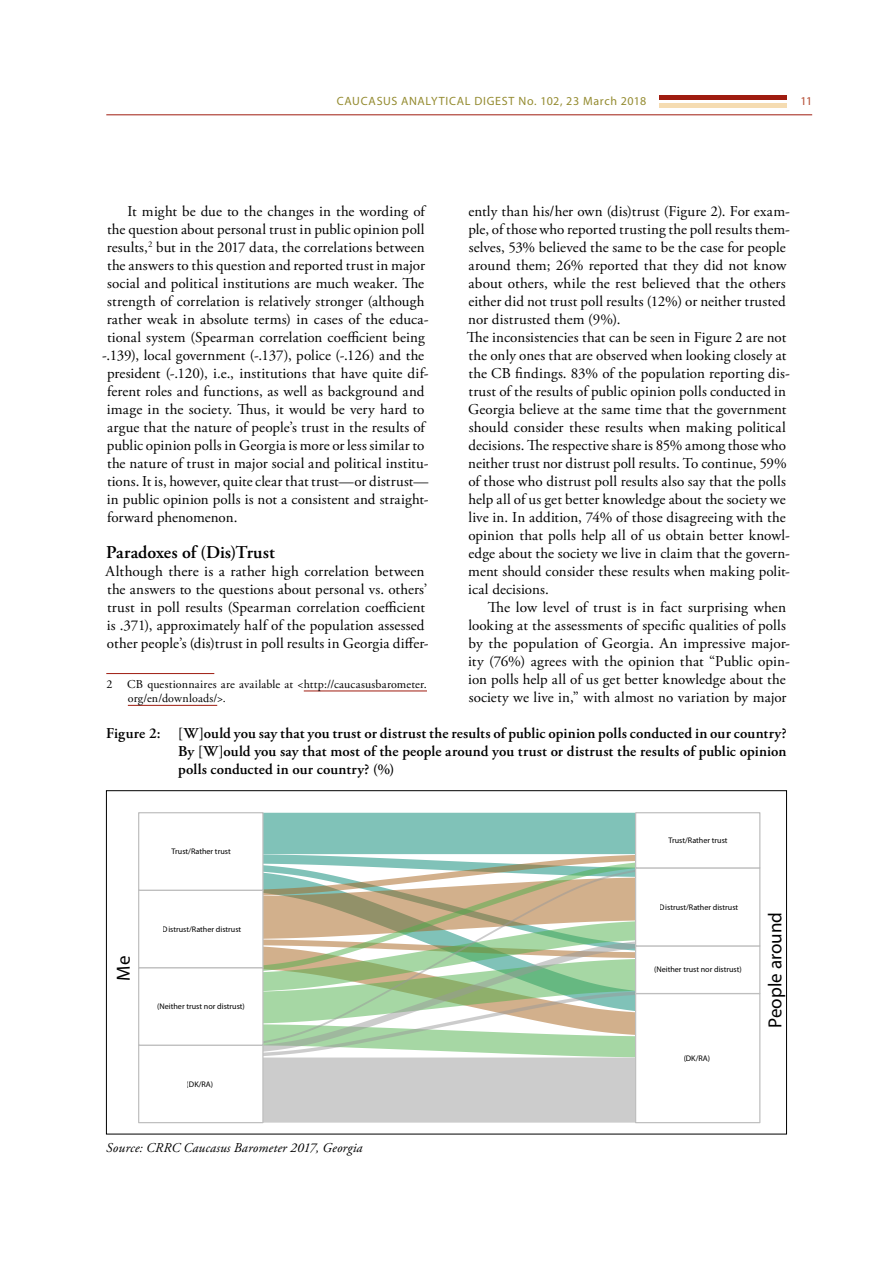
<style>
.page{position:relative;width:893px;height:1263px;background:#fff}
.page>*{position:absolute;margin:0;border:0;box-sizing:border-box;transform-origin:0 0}
.t1{font:19.05px "Myriad Pro";color:#000}
.t2{font:600 18px "Adobe Garamond Pro";color:#000}
.t3{font:15px/18px "Adobe Garamond Pro";letter-spacing:.01em;color:#000}
.t4{font:600 15px/18px "Adobe Garamond Pro";letter-spacing:.005em;color:#000;text-align:justify}
.t5{font:italic 13.5px "Adobe Garamond Pro";letter-spacing:.015em;color:#000}
.t6{font:12px/14.4px "Adobe Garamond Pro";letter-spacing:.015em;color:#000}
.t7{font:12px "Myriad Pro";letter-spacing:.055em;color:#948b30}
.t8{font:12px "Myriad Pro";color:#b44c33}
.t9{font:8.1px "Myriad Pro";color:#000}
</style>
<div class="page">
<div style="left:659px;top:103px;width:128px;height:5px;background:#f5dcb2"></div>
<hr style="left:659px;top:96px;width:128px;height:4px;background:#9f1c10">
<hr style="left:106px;top:114px;width:706px;height:1px;background:#9f1c10">
<hr style="left:106px;top:673px;width:108px;height:1px;background:#9f1c10">
<hr style="left:304px;top:691px;width:123px;height:1px;background:#9f1c10">
<hr style="left:128px;top:705px;width:89px;height:1px;background:#9f1c10">
<svg style="left:138px;top:812px;width:623px;height:312px"></svg>
<p class="t7" style="left:337px;top:94px;width:311px">CAUCASUS ANALYTICAL DIGEST No. 102, 23 March 2018</p>
<p class="t8" style="left:800px;top:94px;width:13px">11</p>
<p class="t3" style="left:128px;top:203px;width:299px">It might be due to the changes in the wording of</p>
<p class="t3" style="left:107px;top:221px;width:319px">the question about personal trust in public opinion poll</p>
<p class="t3" style="left:107px;top:239px;width:319px">results,<sup>2</sup> but in the 2017 data, the correlations between</p>
<p class="t3" style="left:107px;top:257px;width:320px">the answers to this question and reported trust in major</p>
<p class="t3" style="left:107px;top:275px;width:318px">social and political institutions are much weaker. The</p>
<p class="t3" style="left:107px;top:293px;width:319px">strength of correlation is relatively stronger (although</p>
<p class="t3" style="left:107px;top:311px;width:323px">rather weak in absolute terms) in cases of the educa-</p>
<p class="t3" style="left:107px;top:329px;width:319px">tional system (Spearman correlation coefficient being</p>
<p class="t3" style="left:102px;top:347px;width:323px">-.139), local government (-.137), police (-.126) and the</p>
<p class="t3" style="left:107px;top:365px;width:323px">president (-.120), i.e., institutions that have quite dif-</p>
<p class="t3" style="left:107px;top:383px;width:319px">ferent roles and functions, as well as background and</p>
<p class="t3" style="left:107px;top:401px;width:319px">image in the society. Thus, it would be very hard to</p>
<p class="t3" style="left:107px;top:419px;width:319px">argue that the nature of people’s trust in the results of</p>
<p class="t3" style="left:107px;top:437px;width:319px">public opinion polls in Georgia is more or less similar to</p>
<p class="t3" style="left:107px;top:455px;width:323px">the nature of trust in major social and political institu-</p>
<p class="t3" style="left:107px;top:473px;width:323px">tions. It is, however, quite clear that trust—or distrust—</p>
<p class="t3" style="left:107px;top:491px;width:323px">in public opinion polls is not a consistent and straight-</p>
<p class="t3" style="left:107px;top:509px;width:132px">forward phenomenon.</p>
<p class="t2" style="left:106px;top:542px;width:170px">Paradoxes of (Dis)Trust</p>
<p class="t3" style="left:106px;top:563px;width:324px">Although there is a rather high correlation between the answers to the questions about personal vs. others’ trust in poll results (Spearman correlation coefficient is .371), approximately half of the population assessed other people’s (dis)trust in poll results in Georgia differ-</p>
<p class="t6" style="left:128px;top:677px;width:301px;text-indent:-21px">2 CB questionnaires are available at &lt;http://caucasusbarometer. org/en/downloads/&gt;.</p>
<p class="t3" style="left:467px;top:203px;width:325px">ently than his/her own (dis)trust (Figure 2). For exam&shy;ple, of those who reported trusting the poll results them&shy;selves, 53% believed the same to be the case for people around them; 26% reported that they did not know about others, while the rest believed that the others either did not trust poll results (12%) or neither trusted nor distrusted them (9%).<br>The inconsistencies that can be seen in Figure 2 are not the only ones that are observed when looking closely at the CB findings. 83% of the population reporting dis&shy;trust of the results of public opinion polls conducted in Georgia believe at the same time that the government should consider these results when making political decisions. The respective share is 85% among those who neither trust nor distrust poll results. To continue, 59% of those who distrust poll results also say that the polls help all of us get better knowledge about the society we live in. In addition, 74% of those disagreeing with the opinion that polls help all of us obtain better knowl&shy;edge about the society we live in claim that the govern&shy;ment should consider these results when making polit&shy;ical decisions.</p>
<p class="t3" style="left:468px;top:599px;width:323px;text-indent:20px">The low level of trust is in fact surprising when looking at the assessments of specific qualities of polls by the population of Georgia. An impressive major&shy;ity (76%) agrees with the opinion that “Public opin&shy;ion polls help all of us get better knowledge about the society we live in,” with almost no variation by major</p>
<p class="t4" style="left:178px;top:724px;width:610px;text-indent:-72px">Figure 2: [W]ould you say that you trust or distrust the results of public opinion polls conducted in our country?<br>By [W]ould you say that most of the people around you trust or distrust the results of public opinion polls conducted in our country? (%)</p>
<p class="t9" style="left:172px;top:846px;width:61px">Trust/Rather trust</p>
<p class="t1" style="left:112px;top:981px;width:26px;rotate:-90deg">Me</p>
<p class="t9" style="left:163px;top:924px;width:80px">Distrust/Rather distrust</p>
<p class="t9" style="left:157px;top:1001px;width:89px">(Neither trust nor distrust)</p>
<p class="t9" style="left:187px;top:1079px;width:28px">(DK/RA)</p>
<p class="t5" style="left:106px;top:1139px;width:258px">Source: CRRC Caucasus Barometer 2017, Georgia</p>
<p class="t9" style="left:668px;top:835px;width:61px">Trust/Rather trust</p>
<p class="t9" style="left:660px;top:902px;width:80px">Distrust/Rather distrust</p>
<p class="t9" style="left:654px;top:965px;width:89px">(Neither trust nor distrust)</p>
<p class="t9" style="left:684px;top:1053px;width:28px">(DK/RA)</p>
<p class="t1" style="left:763px;top:1028px;width:117px;rotate:-90deg">People around</p>
</div>
